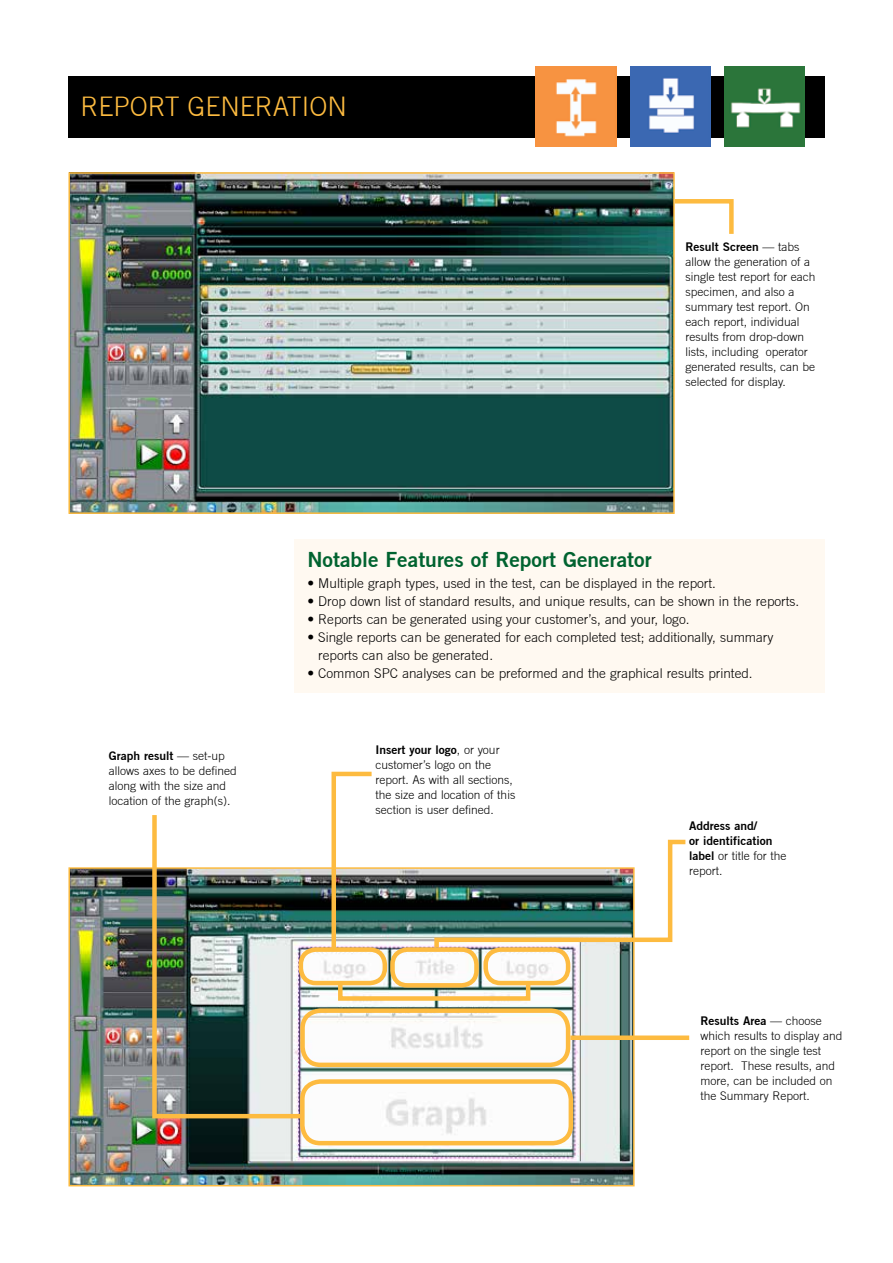
<style>
.page{position:relative;width:893px;height:1263px;background:#fff}
.page>*{position:absolute;margin:0;border:0;box-sizing:border-box;transform-origin:0 0}
.t1{font:300 27px "Trade Gothic";color:#fdbb40}
.t2{font:700 21px "Trade Gothic No.2";color:#006330}
.t3{font:300 13.5px/18px "Trade Gothic";color:#000}
.t4{font:300 12px/15px "Trade Gothic";color:#000}
.t5{font:700 12px/15px "Trade Gothic No.2";color:#000}
.s1{font-family:"Trade Gothic";font-weight:300}
.s2{font-family:"Trade Gothic No.2";font-weight:700}
</style>
<div class="page">
<div style="left:294px;top:539px;width:530px;height:154px;background:#fff9f1"></div>
<div style="left:68px;top:77px;width:756px;height:61px;background:#000"></div>
<img style="left:724px;top:67px;width:80px;height:80px">
<img style="left:630px;top:67px;width:80px;height:80px">
<img style="left:536px;top:67px;width:80px;height:80px">
<img style="left:71px;top:870px;width:561px;height:313px">
<div style="left:68px;top:867px;width:567px;height:319px;border:2px solid #fdbb40"></div>
<img style="left:71px;top:175px;width:601px;height:336px">
<div style="left:68px;top:172px;width:607px;height:342px;border:2px solid #fdbb40"></div>
<div style="left:300px;top:1079px;width:273px;height:66px;border:4px solid #fdbb40;border-radius:18px"></div>
<div style="left:390px;top:947px;width:89px;height:40px;border:4px solid #fdbb40;border-radius:15px"></div>
<div style="left:483px;top:947px;width:87px;height:38px;border:4px solid #fdbb40;border-radius:15px"></div>
<div style="left:299px;top:947px;width:88px;height:38px;border:4px solid #fdbb40;border-radius:15px"></div>
<div style="left:300px;top:1008px;width:270px;height:59px;border:4px solid #fdbb40;border-radius:18px"></div>
<svg style="left:670px;top:197px;width:64px;height:41px"></svg>
<img style="left:150px;top:815px;width:155px;height:306px">
<div style="left:570px;top:1035px;width:119px;height:5px;background:#fdbb40"></div>
<svg style="left:329px;top:771px;width:47px;height:184px"></svg>
<svg style="left:432px;top:839px;width:254px;height:113px"></svg>
<div style="left:338px;top:981px;width:192px;height:20px;border:4px solid #fdbb40"></div>
<h1 class="t1" style="left:80px;top:90px;width:268px">REPORT GENERATION</h1>
<p class="t5" style="left:685px;top:239px;width:116px">Result Screen <span class="s1">— tabs</span></p>
<p class="t4" style="left:685px;top:254px;width:132px">allow the generation of a single test report for each specimen, and also a summary test report. On each report, individual results from drop-down lists, including operator generated results, can be selected for display.</p>
<p class="t5" style="left:109px;top:748px;width:118px">Graph result <span class="s1">— set-up</span></p>
<p class="t4" style="left:109px;top:763px;width:130px">allows axes to be defined along with the size and location of the graph(s).</p>
<h2 class="t2" style="left:307px;top:547px;width:346px">Notable Features of Report Generator</h2>
<p class="t3" style="left:307px;top:574px;width:410px">• Multiple graph types, used in the test, can be displayed in the report.</p>
<p class="t3" style="left:307px;top:592px;width:493px">• Drop down list of standard results, and unique results, can be shown in the reports.</p>
<p class="t3" style="left:307px;top:610px;width:384px">• Reports can be generated using your customer’s, and your, logo.</p>
<p class="t3" style="left:318px;top:628px;width:457px;text-indent:-11px">• Single reports can be generated for each completed test; additionally, summary reports can also be generated.</p>
<p class="t3" style="left:307px;top:664px;width:447px">• Common SPC analyses can be preformed and the graphical results printed.</p>
<p class="t5" style="left:376px;top:742px;width:126px">Insert your logo<span class="s1">, or your</span></p>
<p class="t4" style="left:376px;top:757px;width:141px">customer’s logo on the report. As with all sections, the size and location of this section is user defined.</p>
<p class="t5" style="left:689px;top:818px;width:85px">Address and/<br>or identification</p>
<p class="t4" style="left:689px;top:848px;width:99px"><span class="s2">label</span> or title for the report.</p>
<p class="t5" style="left:700px;top:1013px;width:123px">Results Area <span class="s1">— choose</span></p>
<p class="t4" style="left:700px;top:1028px;width:144px">which results to display and report on the single test report. These results, and more, can be included on the Summary Report.</p>
</div>
